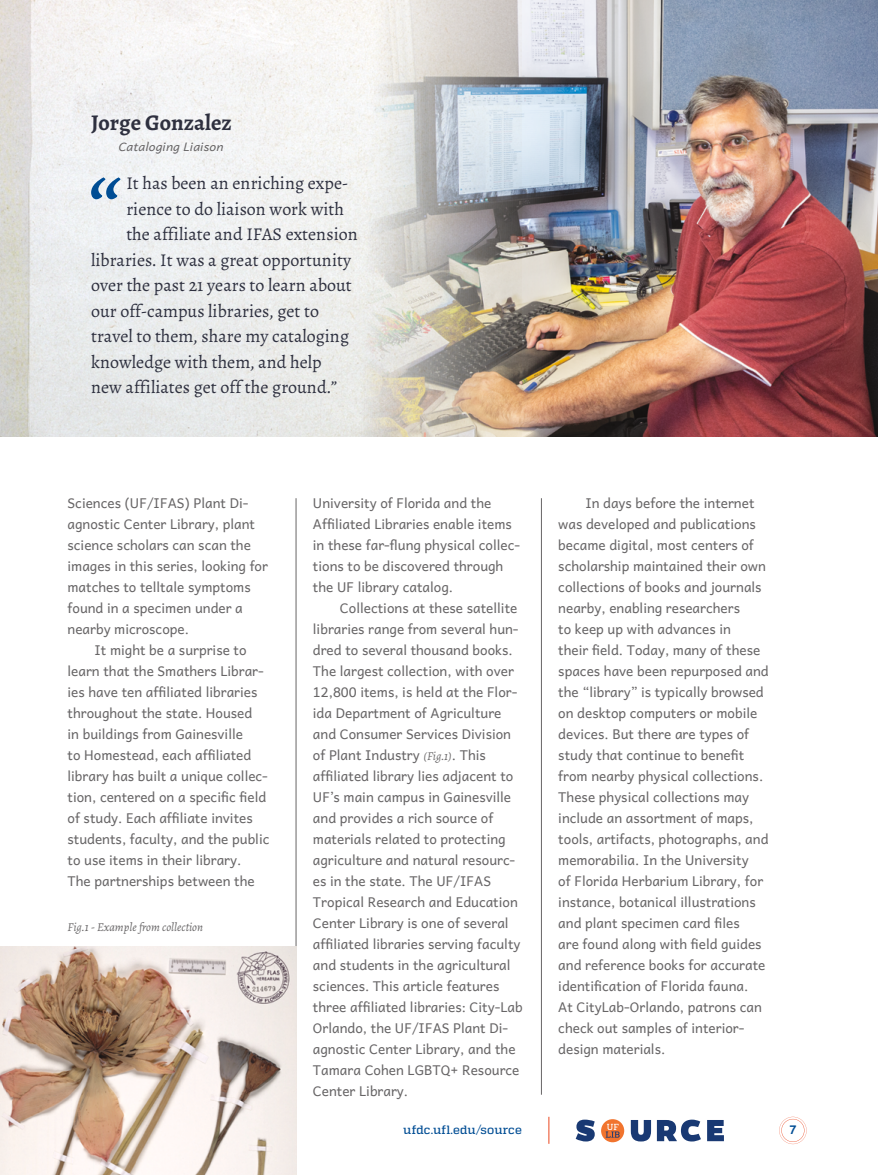
<style>
.page{position:relative;width:878px;height:1175px;background:#fff}
.page>*{position:absolute;margin:0;border:0;box-sizing:border-box;transform-origin:0 0}
.P3{font:97.05px "Alegreya";color:#004d94}
.t1{font:700 22.5px "Alegreya";color:#2e303f}
.P3-2{font:18px "Alegreya";color:#2e303f}
.P1{font:13.5px/21px "Andika New Basic";color:#676566}
.t2{font:italic 12px "Alegreya";color:#676566}
.t3{font:500 12px "Quadon";letter-spacing:.015em;color:#004d94}
.t4{font:italic 12px "Andika New Basic";letter-spacing:.02em;color:#676566}
.t5{font:700 12px "Andika New Basic";color:#004d94}
.s1{font-family:"Alegreya";font-style:italic;font-size:12px}
</style>
<div class="page">
<svg style="left:601px;top:1119px;width:23px;height:23px"></svg>
<svg style="left:605px;top:1123px;width:14px;height:14px"></svg>
<svg style="left:575px;top:1119px;width:19px;height:22px"></svg>
<svg style="left:630px;top:1120px;width:21px;height:21px"></svg>
<svg style="left:657px;top:1119px;width:44px;height:22px"></svg>
<svg style="left:707px;top:1120px;width:17px;height:21px"></svg>
<svg style="left:779px;top:1116px;width:27px;height:28px"></svg>
<svg style="left:548px;top:1116px;width:1px;height:27px"></svg>
<img style="left:0;top:0;width:359px;height:436px">
<hr style="left:296px;top:498px;width:1px;height:596px;background:#676566">
<hr style="left:541px;top:498px;width:1px;height:596px;background:#676566">
<img style="left:0;top:946px;width:296px;height:228px">
<img style="left:359px;top:0;width:519px;height:436px">
<h5 class="t1" style="left:91px;top:108px;width:142px">Jorge Gonzalez</h5>
<h5 class="t4" style="left:118px;top:136px;width:106px">Cataloging Liaison</h5>
<p class="P3" style="left:88px;top:149px;width:34px">“</p>
<p class="P3-2" style="left:126px;top:172px;width:223px">It has been an enriching expe-</p>
<p class="P3-2" style="left:126px;top:198px;width:219px">rience to do liaison work with</p>
<p class="P3-2" style="left:126px;top:223px;width:233px">the affiliate and IFAS extension</p>
<p class="P3-2" style="left:91px;top:249px;width:261px">libraries. It was a great opportunity</p>
<p class="P3-2" style="left:91px;top:274px;width:262px">over the past 21 years to learn about</p>
<p class="P3-2" style="left:91px;top:300px;width:229px">our off-campus libraries, get to</p>
<p class="P3-2" style="left:91px;top:325px;width:259px">travel to them, share my cataloging</p>
<p class="P3-2" style="left:91px;top:351px;width:232px">knowledge with them, and help</p>
<p class="P3-2" style="left:91px;top:376px;width:247px">new affiliates get off the ground.”</p>
<p class="P1" style="left:68px;top:490px;width:202px">Sciences (UF/IFAS) Plant Di&shy;agnostic Center Library, plant science scholars can scan the images in this series, looking for matches to telltale symptoms found in a specimen under a nearby microscope.</p>
<p class="P1" style="left:68px;top:637px;width:203px;text-indent:27px">It might be a surprise to learn that the Smathers Librar&shy;ies have ten affiliated libraries throughout the state. Housed<br>in buildings from Gainesville<br>to Homestead, each affiliated library has built a unique collec&shy;tion, centered on a specific field of study. Each affiliate invites students, faculty, and the public to use items in their library.<br>The partnerships between the</p>
<p class="t2" style="left:68px;top:920px;width:137px">Fig.1 - Example from collection</p>
<p class="P1" style="left:313px;top:490px;width:209px">University of Florida and the<br>Affiliated Libraries enable items in these far-flung physical collec&shy;tions to be discovered through the UF library catalog.</p>
<p class="P1" style="left:313px;top:595px;width:211px;text-indent:27px">Collections at these satellite libraries range from several hun&shy;dred to several thousand books.<br>The largest collection, with over<br>12,800 items, is held at the Flor&shy;ida Department of Agriculture and Consumer Services Division of Plant Industry <span class="s1">(Fig.1)</span>. This affiliated library lies adjacent to<br>UF’s main campus in Gainesville and provides a rich source of materials related to protecting agriculture and natural resourc&shy;es in the state. The UF/IFAS<br>Tropical Research and Education<br>Center Library is one of several affiliated libraries serving faculty and students in the agricultural sciences. This article features three affiliated libraries: City-Lab<br>Orlando, the UF/IFAS Plant Di&shy;agnostic Center Library, and the<br>Tamara Cohen LGBTQ+ Resource<br>Center Library.</p>
<p class="P1" style="left:558px;top:490px;width:212px;text-indent:27px">In days before the internet was developed and publications became digital, most centers of scholarship maintained their own collections of books and journals nearby, enabling researchers<br>to keep up with advances in<br>their field. Today, many of these spaces have been repurposed and the “library” is typically browsed on desktop computers or mobile devices. But there are types of study that continue to benefit from nearby physical collections.<br>These physical collections may include an assortment of maps, tools, artifacts, photographs, and memorabilia. In the University<br>of Florida Herbarium Library, for instance, botanical illustrations and plant specimen card files<br>are found along with field guides and reference books for accurate identification of Florida fauna.<br>At CityLab-Orlando, patrons can check out samples of interior&shy;design materials.</p>
<p class="t3" style="left:403px;top:1123px;width:120px">ufdc.ufl.edu/source</p>
<p class="t5" style="left:789px;top:1118px;width:9px">7</p>
</div>
